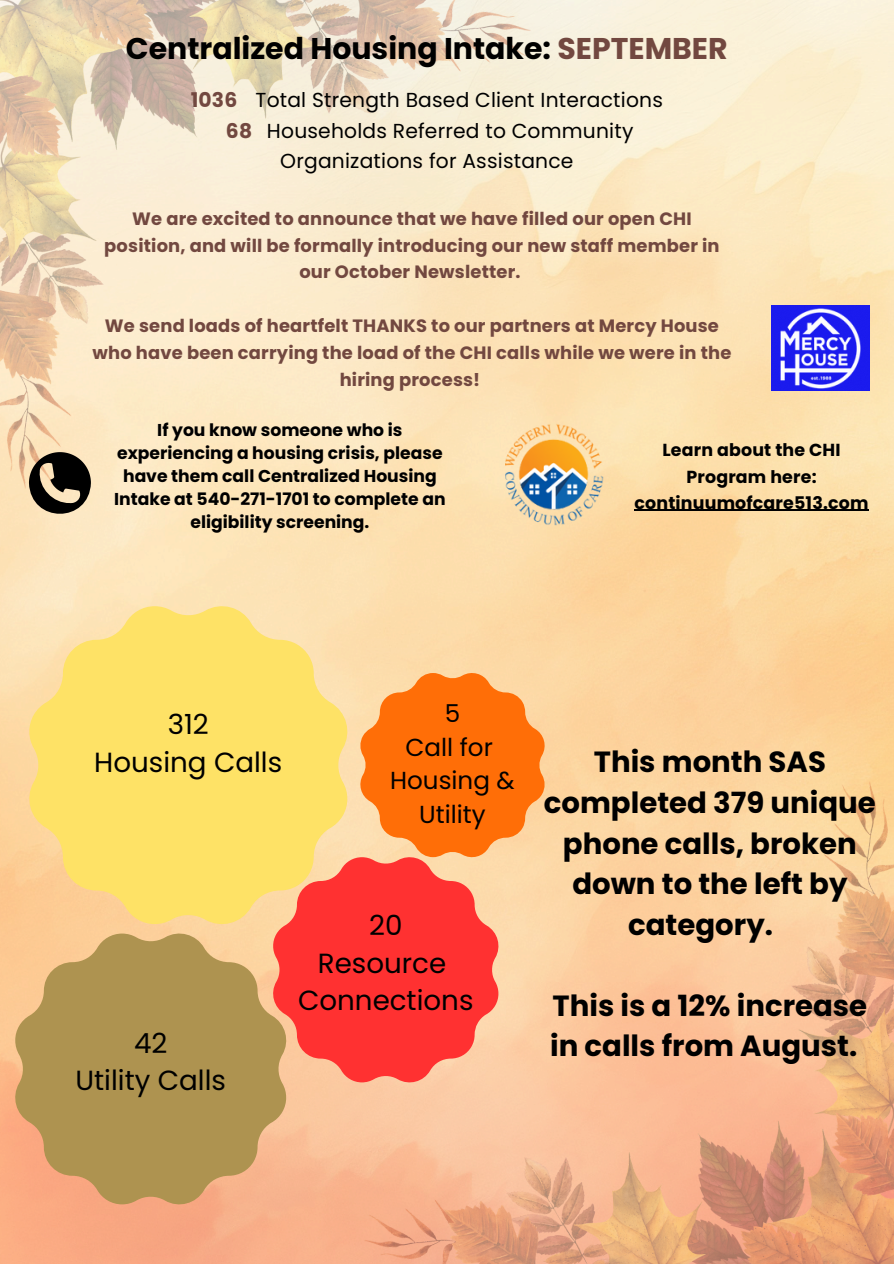
<style>
.page{position:relative;width:894px;height:1264px;background:#fff}
.page>*{position:absolute;margin:0;border:0;box-sizing:border-box;transform-origin:0 0}
.t1{font:700 30px "Poppins";color:#000}
.t2{font:700 29.1px/40.5px "Poppins";color:#000}
.t3{font:27.75px/37.8px "Poppins";color:#000;text-align:center}
.t4{font:24.6px/33.5px "Poppins";color:#000;text-align:center}
.t5{font:20.25px/30.3px "Poppins";letter-spacing:.01em;color:#000;text-align:center}
.t6{font:700 17.85px/26.8px "Poppins";letter-spacing:.01em;color:#724840;text-align:center}
.t7{font:700 17.4px/26.1px "Poppins";letter-spacing:.01em;color:#000;text-align:center}
.t8{font:700 17.1px/22.8px "Poppins";color:#000;text-align:center}
.s1{color:#724840}
.s2{font-weight:700;color:#724840}
</style>
<div class="page">
<img style="left:0;top:0;width:893px;height:1263px">
<img style="left:0;top:0;width:530px;height:488px">
<svg style="left:29px;top:606px;width:318px;height:318px;background:#fde074"></svg>
<svg style="left:15px;top:933px;width:272px;height:271px;background:#be9c5e"></svg>
<svg style="left:360px;top:673px;width:184px;height:184px;background:#fe8529"></svg>
<svg style="left:273px;top:857px;width:91px;height:225px;background:#fc5d4b"></svg>
<img style="left:364px;top:781px;width:529px;height:482px">
<img style="left:505px;top:422px;width:98px;height:106px">
<svg style="left:29px;top:452px;width:62px;height:72px;background:#776c59"></svg>
<hr style="left:634px;top:510px;width:234px;height:1px;background:#000">
<div style="left:771px;top:305px;width:98px;height:85px;background:#1b1bee"></div>
<img style="left:780px;top:308px;width:80px;height:80px">
<p class="t1" style="left:126px;top:27px;width:603px">Centralized Housing Intake: <span class="s1">SEPTEMBER</span></p>
<p class="t5" style="left:191px;top:85px;width:473px"><span class="s2">1036</span> Total Strength Based Client Interactions<br><span class="s2">68</span> Households Referred to Community<br>Organizations for Assistance</p>
<h2 class="t6" style="left:104px;top:205px;width:616px">We are excited to announce that we have filled our open CHI position, and will be formally introducing our new staff member in our October Newsletter.</h2>
<p class="t6" style="left:92px;top:312px;width:640px">We send loads of heartfelt THANKS to our partners at Mercy House who have been carrying the load of the CHI calls while we were in the hiring process!</p>
<p class="t8" style="left:114px;top:419px;width:333px">If you know someone who is experiencing a housing crisis, please have them call Centralized Housing<br>Intake at 540-271-1701 to complete an eligibility screening.</p>
<p class="t7" style="left:634px;top:437px;width:235px">Learn about the CHI<br>Program here: continuumofcare513.com</p>
<p class="t3" style="left:94px;top:705px;width:189px">312<br>Housing Calls</p>
<h4 class="t4" style="left:390px;top:697px;width:126px">5<br>Call for<br>Housing &amp;<br>Utility</h4>
<p class="t3" style="left:75px;top:1023px;width:152px">42<br>Utility Calls</p>
<h1 class="t3" style="left:298px;top:906px;width:177px">20<br>Resource<br>Connections</h1>
<p class="t2" style="left:593px;top:742px;width:233px">This month SAS</p>
<p class="t2" style="left:543px;top:782px;width:333px">completed 379 unique</p>
<p class="t2" style="left:562px;top:823px;width:295px">phone calls, broken</p>
<p class="t2" style="left:572px;top:863px;width:276px">down to the left by</p>
<p class="t2" style="left:628px;top:904px;width:146px">category.</p>
<p class="t2" style="left:550px;top:985px;width:318px">This is a 12% increase in calls from August.</p>
</div>
